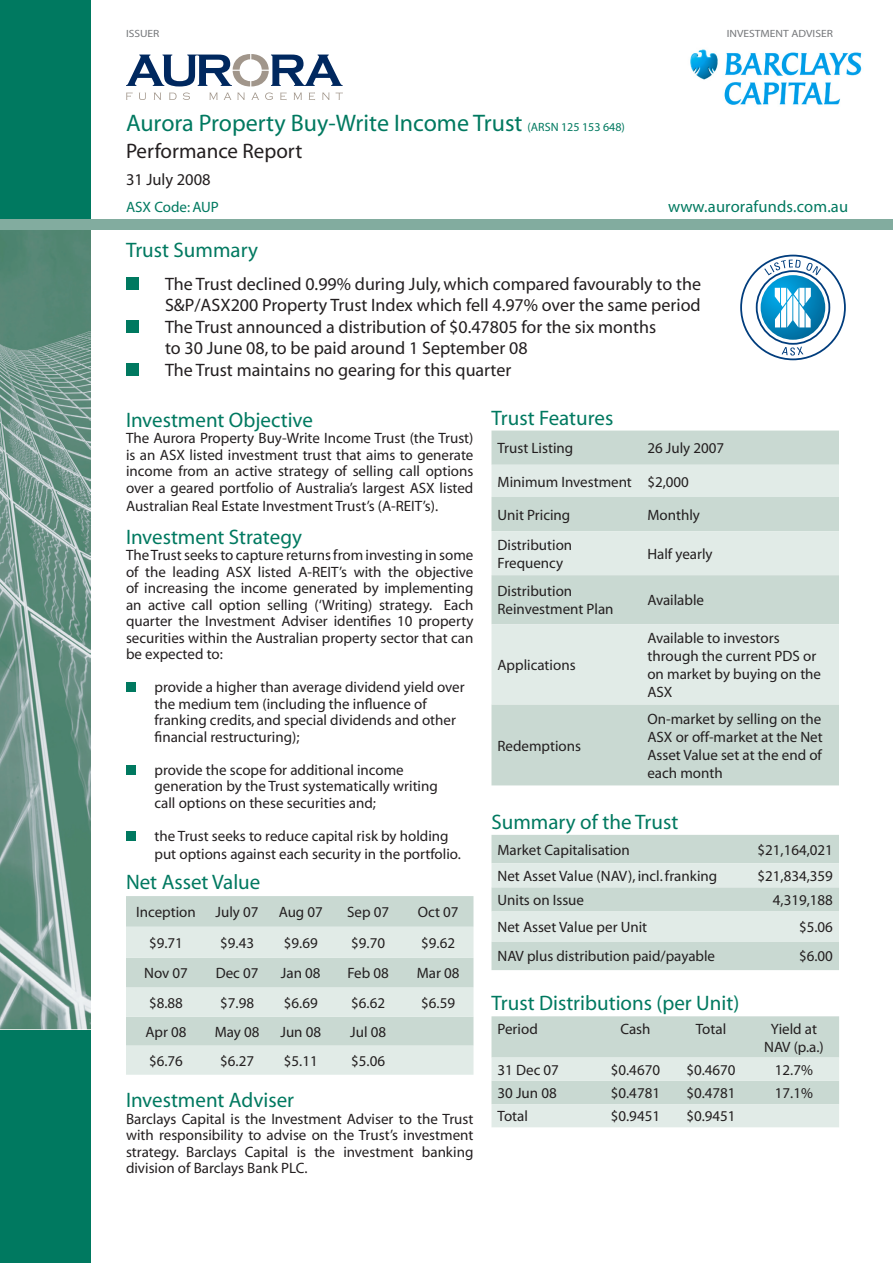
<style>
.page{position:relative;width:893px;height:1263px;background:#fff}
.page>*{position:absolute;margin:0;border:0;box-sizing:border-box;transform-origin:0 0}
.t1{font:24px "Myriad";color:#007960}
.t2{font:21px "Myriad";color:#007960}
.t3{font:21px "Myriad";color:#231f20}
.t4{font:18px "Myriad";color:#231f20}
.t5{font:16.5px "Myriad";letter-spacing:.01em;color:#007960}
.t6{font:16.5px "Myriad";color:#231f20}
.t7{font:15px/16.5px "Myriad";color:#231f20}
.t8{font:15px "Myriad";color:#007960}
.t9{font:10.5px "Myriad";color:#76787b;scale:1.1 1}
.s1{font-size:12px}
</style>
<div class="page">
<img style="left:690px;top:49px;width:172px;height:56px">
<svg style="left:740px;top:255px;width:106px;height:105px"></svg>
<div style="left:491px;top:430px;width:348px;height:355px;background:#c9d9d2"></div>
<svg style="left:491px;top:465px;width:348px;height:239px;background:#d8e4df"></svg>
<div style="left:491px;top:835px;width:348px;height:135px;background:#c9d9d2"></div>
<svg style="left:491px;top:863px;width:348px;height:78px;background:#dae5e1"></svg>
<svg style="left:491px;top:1016px;width:348px;height:111px;background:#d3e0db"></svg>
<div style="left:0;top:0;width:90px;height:1263px;background:#007960"></div>
<div style="left:126px;top:682px;width:10px;height:10px;background:#007960"></div>
<div style="left:126px;top:765px;width:10px;height:9px;background:#007960"></div>
<div style="left:126px;top:831px;width:10px;height:9px;background:#007960"></div>
<div style="left:126px;top:896px;width:347px;height:31px;background:#c9d9d2"></div>
<svg style="left:126px;top:927px;width:347px;height:148px;background:#d7e4de"></svg>
<svg style="left:126px;top:54px;width:217px;height:32px"></svg>
<svg style="left:126px;top:92px;width:6px;height:8px"></svg>
<svg style="left:139px;top:93px;width:7px;height:7px"></svg>
<svg style="left:154px;top:93px;width:7px;height:7px"></svg>
<svg style="left:169px;top:93px;width:8px;height:7px"></svg>
<svg style="left:183px;top:93px;width:7px;height:7px"></svg>
<svg style="left:209px;top:93px;width:9px;height:7px"></svg>
<svg style="left:224px;top:93px;width:21px;height:7px"></svg>
<svg style="left:251px;top:93px;width:8px;height:7px"></svg>
<svg style="left:265px;top:93px;width:8px;height:7px"></svg>
<svg style="left:280px;top:92px;width:6px;height:8px"></svg>
<svg style="left:294px;top:93px;width:8px;height:7px"></svg>
<svg style="left:309px;top:92px;width:6px;height:8px"></svg>
<svg style="left:322px;top:93px;width:8px;height:7px"></svg>
<svg style="left:336px;top:92px;width:7px;height:8px"></svg>
<div style="left:126px;top:277px;width:12px;height:13px;background:#007960"></div>
<div style="left:126px;top:320px;width:12px;height:13px;background:#007960"></div>
<div style="left:126px;top:364px;width:12px;height:12px;background:#007960"></div>
<img style="left:0;top:230px;width:90px;height:799px">
<div style="left:0;top:219px;width:893px;height:11px;background:#82ac9f"></div>
<p class="t9" style="left:126px;top:28px;width:32px">ISSUER</p>
<p class="t9" style="left:727px;top:28px;width:98px">INVESTMENT ADVISER</p>
<p class="t1" style="left:126px;top:111px;width:500px">Aurora Property Buy-Write Income Trust <span class="s1">(ARSN 125 153 648)</span></p>
<p class="t3" style="left:126px;top:140px;width:178px">Performance Report</p>
<p class="t6" style="left:126px;top:171px;width:86px">31 July 2008</p>
<p class="t8" style="left:126px;top:199px;width:94px">ASX Code: AUP</p>
<p class="t5" style="left:668px;top:198px;width:182px">www.aurorafunds.com.au</p>
<p class="t2" style="left:126px;top:239px;width:133px">Trust Summary</p>
<p class="t4" style="left:165px;top:275px;width:538px">The Trust declined 0.99% during July, which compared favourably to the</p>
<p class="t4" style="left:165px;top:296px;width:537px">S&amp;P/ASX200 Property Trust Index which fell 4.97% over the same period</p>
<p class="t4" style="left:165px;top:318px;width:493px">The Trust announced a distribution of $0.47805 for the six months</p>
<p class="t4" style="left:165px;top:339px;width:364px">to 30 June 08, to be paid around 1 September 08</p>
<p class="t4" style="left:165px;top:361px;width:348px">The Trust maintains no gearing for this quarter</p>
<p class="t2" style="left:126px;top:409px;width:188px">Investment Objective</p>
<p class="t7" style="left:126px;top:430px;width:349px;text-align:justify">The Aurora Property Buy-Write Income Trust (the Trust) is an ASX listed investment trust that aims to generate income from an active strategy of selling call options over a geared portfolio of Australia’s largest ASX listed</p>
<p class="t7" style="left:126px;top:498px;width:314px">Australian Real Estate Investment Trust’s (A-REIT’s).</p>
<p class="t2" style="left:126px;top:526px;width:177px">Investment Strategy</p>
<p class="t7" style="left:126px;top:547px;width:349px;text-align:justify">The Trust seeks to capture returns from investing in some of the leading ASX listed A-REIT’s with the objective of increasing the income generated by implementing an active call option selling (‘Writing) strategy. Each quarter the Investment Adviser identifies 10 property securities within the Australian property sector that can be expected to:</p>
<p class="t7" style="left:155px;top:679px;width:312px">provide a higher than average dividend yield over</p>
<p class="t7" style="left:154px;top:696px;width:303px">the medium tem (including the influence of franking credits, and special dividends and other financial restructuring);</p>
<p class="t7" style="left:154px;top:762px;width:285px">provide the scope for additional income generation by the Trust systematically writing call options on these securities and;</p>
<p class="t7" style="left:154px;top:827px;width:308px;line-height:18px">the Trust seeks to reduce capital risk by holding put options against each security in the portfolio.</p>
<p class="t2" style="left:126px;top:871px;width:136px">Net Asset Value</p>
<p class="t7" style="left:136px;top:904px;width:61px">Inception</p>
<p class="t7" style="left:216px;top:904px;width:44px">July 07</p>
<p class="t7" style="left:279px;top:904px;width:46px">Aug 07</p>
<p class="t7" style="left:347px;top:904px;width:44px">Sep 07</p>
<p class="t7" style="left:418px;top:904px;width:42px">Oct 07</p>
<p class="t7" style="left:149px;top:935px;width:35px">$9.71</p>
<p class="t7" style="left:220px;top:935px;width:35px">$9.43</p>
<p class="t7" style="left:284px;top:935px;width:35px">$9.69</p>
<p class="t7" style="left:351px;top:935px;width:35px">$9.70</p>
<p class="t7" style="left:421px;top:935px;width:35px">$9.62</p>
<p class="t7" style="left:144px;top:966px;width:45px">Nov 07</p>
<p class="t7" style="left:216px;top:966px;width:44px">Dec 07</p>
<p class="t7" style="left:281px;top:966px;width:41px">Jan 08</p>
<p class="t7" style="left:347px;top:966px;width:43px">Feb 08</p>
<p class="t7" style="left:417px;top:966px;width:44px">Mar 08</p>
<p class="t7" style="left:149px;top:995px;width:35px">$8.88</p>
<p class="t7" style="left:220px;top:995px;width:35px">$7.98</p>
<p class="t7" style="left:284px;top:995px;width:35px">$6.69</p>
<p class="t7" style="left:351px;top:995px;width:35px">$6.62</p>
<p class="t7" style="left:421px;top:995px;width:35px">$6.59</p>
<p class="t7" style="left:145px;top:1024px;width:43px">Apr 08</p>
<p class="t7" style="left:215px;top:1024px;width:46px">May 08</p>
<p class="t7" style="left:280px;top:1024px;width:42px">Jun 08</p>
<p class="t7" style="left:350px;top:1024px;width:37px">Jul 08</p>
<p class="t7" style="left:149px;top:1053px;width:35px">$6.76</p>
<p class="t7" style="left:220px;top:1053px;width:35px">$6.27</p>
<p class="t7" style="left:284px;top:1053px;width:35px">$5.11</p>
<p class="t7" style="left:351px;top:1053px;width:35px">$5.06</p>
<p class="t2" style="left:126px;top:1090px;width:170px">Investment Adviser</p>
<p class="t7" style="left:126px;top:1111px;width:349px;text-align:justify">Barclays Capital is the Investment Adviser to the Trust with responsibility to advise on the Trust’s investment strategy. Barclays Capital is the investment banking division of Barclays Bank PLC.</p>
<p class="t2" style="left:491px;top:407px;width:123px">Trust Features</p>
<p class="t7" style="left:497px;top:441px;width:77px">Trust Listing</p>
<p class="t7" style="left:647px;top:441px;width:78px">26 July 2007</p>
<p class="t7" style="left:497px;top:474px;width:136px">Minimum Investment</p>
<p class="t7" style="left:647px;top:474px;width:43px">$2,000</p>
<p class="t7" style="left:497px;top:507px;width:74px">Unit Pricing</p>
<p class="t7" style="left:647px;top:507px;width:54px">Monthly</p>
<p class="t7" style="left:497px;top:536px;width:76px;line-height:18px">Distribution<br>Frequency</p>
<p class="t7" style="left:647px;top:546px;width:67px">Half yearly</p>
<p class="t7" style="left:497px;top:583px;width:118px;line-height:18px">Distribution<br>Reinvestment Plan</p>
<p class="t7" style="left:647px;top:593px;width:58px">Available</p>
<p class="t7" style="left:497px;top:657px;width:80px">Applications</p>
<p class="t7" style="left:647px;top:629px;width:175px;line-height:18px">Available to investors through the current PDS or on market by buying on the<br>ASX</p>
<p class="t7" style="left:647px;top:710px;width:177px;line-height:18px;text-align:justify">On-market by selling on the ASX or off-market at the Net Asset Value set at the end of each month</p>
<p class="t2" style="left:491px;top:811px;width:188px">Summary of the Trust</p>
<p class="t7" style="left:497px;top:842px;width:134px">Market Capitalisation</p>
<p class="t7" style="left:757px;top:842px;width:77px">$21,164,021</p>
<p class="t7" style="left:497px;top:868px;width:221px">Net Asset Value (NAV), incl. franking</p>
<p class="t7" style="left:757px;top:868px;width:77px">$21,834,359</p>
<p class="t7" style="left:497px;top:892px;width:88px">Units on Issue</p>
<p class="t7" style="left:773px;top:892px;width:62px">4,319,188</p>
<p class="t7" style="left:497px;top:919px;width:151px">Net Asset Value per Unit</p>
<p class="t7" style="left:799px;top:919px;width:35px">$5.06</p>
<p class="t7" style="left:497px;top:949px;width:219px">NAV plus distribution paid/payable</p>
<p class="t7" style="left:799px;top:949px;width:35px">$6.00</p>
<p class="t2" style="left:491px;top:993px;width:249px">Trust Distributions (per Unit)</p>
<p class="t7" style="left:497px;top:1021px;width:42px">Period</p>
<p class="t7" style="left:620px;top:1021px;width:32px">Cash</p>
<p class="t7" style="left:696px;top:1021px;width:32px">Total</p>
<p class="t7" style="left:764px;top:1020px;width:61px;line-height:18px;text-align:center">Yield at<br>NAV (p.a.)</p>
<p class="t7" style="left:497px;top:1062px;width:63px">31 Dec 07</p>
<p class="t7" style="left:611px;top:1062px;width:51px">$0.4670</p>
<p class="t7" style="left:686px;top:1062px;width:51px">$0.4670</p>
<p class="t7" style="left:775px;top:1062px;width:40px">12.7%</p>
<p class="t7" style="left:497px;top:1085px;width:61px">30 Jun 08</p>
<p class="t7" style="left:611px;top:1085px;width:51px">$0.4781</p>
<p class="t7" style="left:686px;top:1085px;width:51px">$0.4781</p>
<p class="t7" style="left:775px;top:1085px;width:40px">17.1%</p>
<p class="t7" style="left:497px;top:1109px;width:32px">Total</p>
<p class="t7" style="left:611px;top:1109px;width:51px">$0.9451</p>
<p class="t7" style="left:686px;top:1109px;width:51px">$0.9451</p>
<p class="t7" style="left:497px;top:738px;width:85px">Redemptions</p>
</div>
